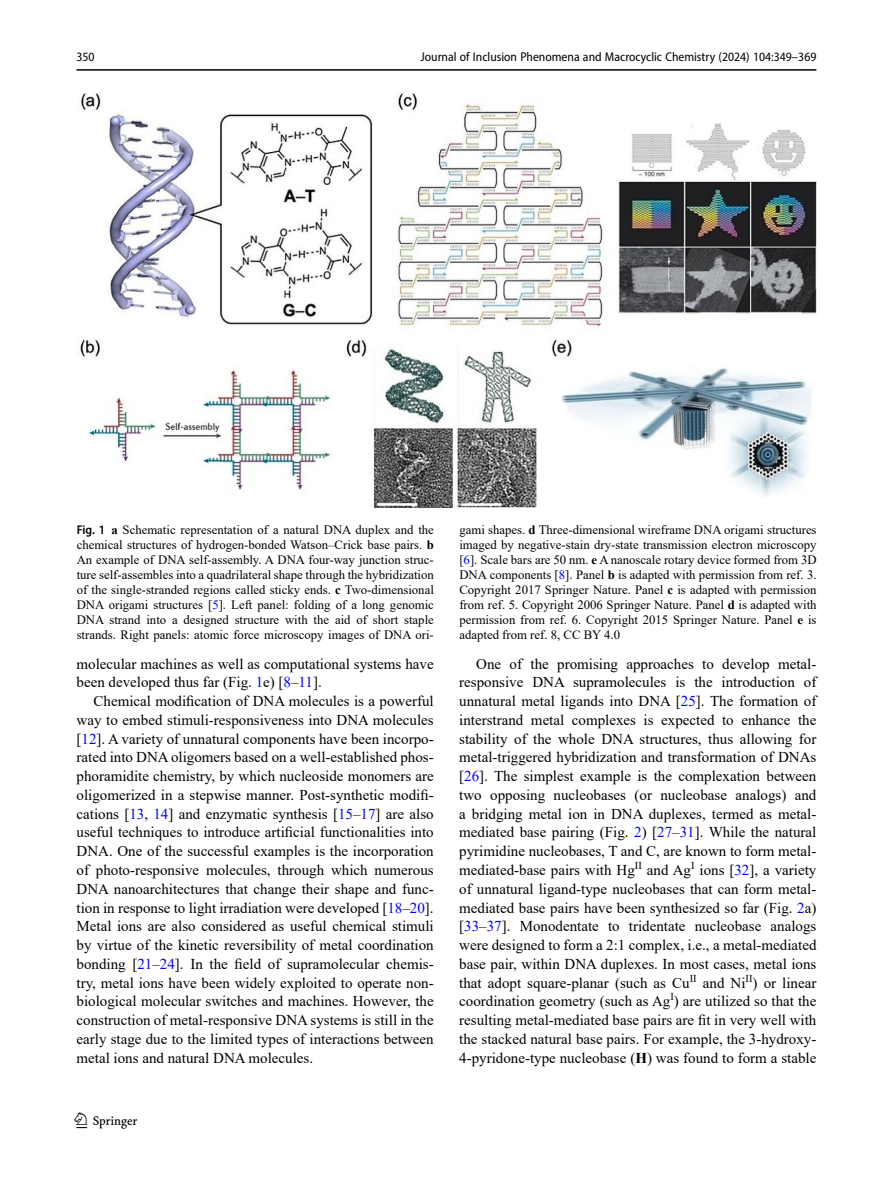
<style>
.page{position:relative;width:893px;height:1187px;background:#fff}
.page>*{position:absolute;margin:0;border:0;box-sizing:border-box;transform-origin:0 0}
.t1{font:22.5px "Springnew";color:#000}
.Body_Text_Indent{font:15px/18.8px "Times New Roman";color:#000;text-align:justify}
.Body_Text{font:15px/18.8px "Times New Roman";color:#000}
.Figure_Caption{font:12.75px/15px "Times New Roman";color:#000;text-align:justify}
.t2{font:semi-condensed 12.75px "Myriad Pro";color:#000}
.s1{font-family:"Myriad Pro";font-weight:600;font-stretch:semi-condensed}
.s2{font-weight:700}
.s3{color:#00f}
</style>
<div class="page">
<hr style="left:77px;top:69px;width:739px;height:2px;background:#000">
<img style="left:80px;top:93px;width:737px;height:414px">
<p class="t2" style="left:77px;top:49px;width:20px">350</p>
<p class="t2" style="left:421px;top:49px;width:397px">Journal of Inclusion Phenomena and Macrocyclic Chemistry (2024) 104:349–369</p>
<p class="Figure_Caption" style="left:77px;top:521px;width:359px"><span class="s1">Fig. 1</span> <span class="s2">a</span> Schematic representation of a natural DNA duplex and the chemical structures of hydrogen-bonded Watson–Crick base pairs. <span class="s2">b </span>An example of DNA self-assembly. A DNA four-way junction struc&shy;ture self-assembles into a quadrilateral shape through the hybridization of the single-stranded regions called sticky ends. <span class="s2">c</span> Two-dimensional DNA origami structures [<span class="s3">5</span>]. Left panel: folding of a long genomic DNA strand into a designed structure with the aid of short staple strands. Right panels: atomic force microscopy images of DNA ori-</p>
<p class="Figure_Caption" style="left:459px;top:521px;width:359px">gami shapes. <span class="s2">d</span> Three-dimensional wireframe DNA origami structures imaged by negative-stain dry-state transmission electron microscopy [<span class="s3">6</span>]. Scale bars are 50 nm. <span class="s2">e</span> A nanoscale rotary device formed from 3D DNA components [<span class="s3">8</span>]. Panel <span class="s2">b</span> is adapted with permission from ref. 3.<br>Copyright 2017 Springer Nature. Panel <span class="s2">c</span> is adapted with permission from ref. 5. Copyright 2006 Springer Nature. Panel <span class="s2">d</span> is adapted with permission from ref. 6. Copyright 2015 Springer Nature. Panel <span class="s2">e</span> is adapted from ref. 8, CC BY 4.0</p>
<p class="Body_Text" style="left:77px;top:653px;width:359px">molecular machines as well as computational systems have been developed thus far (Fig. <span class="s3">1</span>e) [<span class="s3">8</span>–<span class="s3">11</span>].</p>
<p class="Body_Text_Indent" style="left:77px;top:691px;width:359px;text-indent:17px">Chemical modification of DNA molecules is a powerful way to embed stimuli-responsiveness into DNA molecules [<span class="s3">12</span>]. A variety of unnatural components have been incorpo&shy;rated into DNA oligomers based on a well-established phos&shy;phoramidite chemistry, by which nucleoside monomers are oligomerized in a stepwise manner. Post-synthetic modifi&shy;cations [<span class="s3">13</span>, <span class="s3">14</span>] and enzymatic synthesis [<span class="s3">15</span>–<span class="s3">17</span>] are also useful techniques to introduce artificial functionalities into DNA. One of the successful examples is the incorporation of photo-responsive molecules, through which numerous DNA nanoarchitectures that change their shape and func&shy;tion in response to light irradiation were developed [<span class="s3">18</span>–<span class="s3">20</span>].<br>Metal ions are also considered as useful chemical stimuli by virtue of the kinetic reversibility of metal coordination bonding [<span class="s3">21</span>–<span class="s3">24</span>]. In the field of supramolecular chemis&shy;try, metal ions have been widely exploited to operate non&shy;biological molecular switches and machines. However, the construction of metal-responsive DNA systems is still in the early stage due to the limited types of interactions between metal ions and natural DNA molecules.</p>
<h1 class="t1" style="left:77px;top:1107px;width:63px">1 3</h1>
<p class="Body_Text_Indent" style="left:459px;top:653px;width:359px;text-indent:17px">One of the promising approaches to develop metal&shy;responsive DNA supramolecules is the introduction of unnatural metal ligands into DNA [<span class="s3">25</span>]. The formation of interstrand metal complexes is expected to enhance the stability of the whole DNA structures, thus allowing for metal-triggered hybridization and transformation of DNAs [<span class="s3">26</span>]. The simplest example is the complexation between two opposing nucleobases (or nucleobase analogs) and a bridging metal ion in DNA duplexes, termed as metal&shy;mediated base pairing (Fig. <span class="s3">2</span>) [<span class="s3">27</span>–<span class="s3">31</span>]. While the natural pyrimidine nucleobases, T and C, are known to form metal&shy;mediated-base pairs with Hg<sup>II</sup> and Ag<sup>I</sup> ions [<span class="s3">32</span>], a variety of unnatural ligand-type nucleobases that can form metal&shy;mediated base pairs have been synthesized so far (Fig. <span class="s3">2</span>a) [<span class="s3">33</span>–<span class="s3">37</span>]. Monodentate to tridentate nucleobase analogs were designed to form a 2:1 complex, i.e., a metal-mediated base pair, within DNA duplexes. In most cases, metal ions that adopt square-planar (such as Cu<sup>II</sup> and Ni<sup>II</sup>) or linear coordination geometry (such as Ag<sup>I</sup>) are utilized so that the resulting metal-mediated base pairs are fit in very well with the stacked natural base pairs. For example, the 3-hydroxy-4-pyridone-type nucleobase (<span class="s2">H</span>) was found to form a stable</p>
</div>
